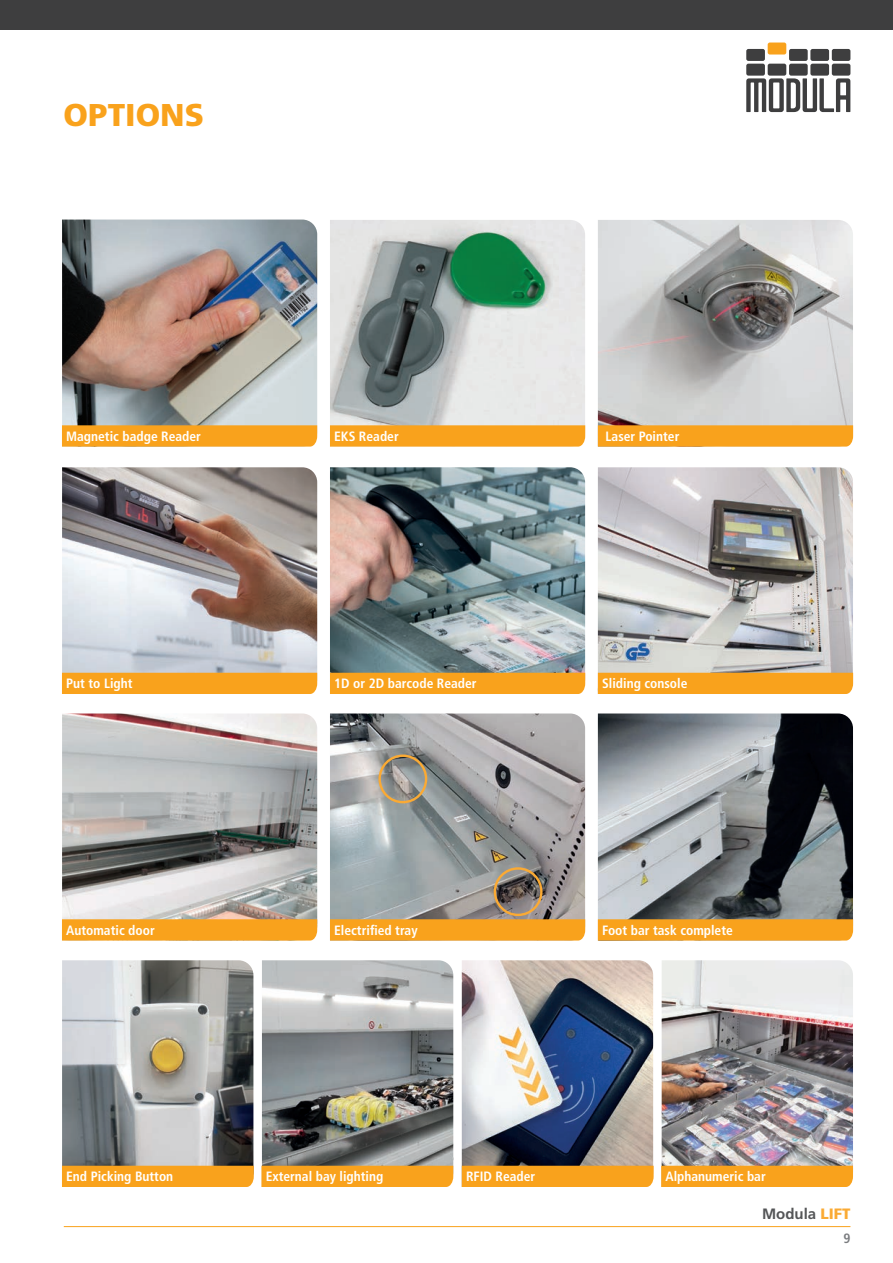
<style>
.page{position:relative;width:893px;height:1263px;background:#fff}
.page>*{position:absolute;margin:0;border:0;box-sizing:border-box;transform-origin:0 0}
.t1{font:900 31.5px "Frutiger LT Std";color:#f9a21c}
.t2{font:700 15px "Frutiger LT Std";color:#545557}
.t3{font:700 condensed 13.5px "Frutiger LT Std";color:#fff}
.t4{font:700 condensed 13.5px "Frutiger LT Std";color:#7a7c7f}
.s1{font-weight:900;color:#faaa34}
</style>
<div class="page">
<div style="left:0;top:0;width:893px;height:30px;background:#3e3e3f"></div>
<div style="left:746px;top:49px;width:19px;height:12px;background:#3e3e3f;border-radius:2px"></div>
<div style="left:768px;top:43px;width:18px;height:12px;background:#f9a21c;border-radius:2px"></div>
<div style="left:789px;top:49px;width:19px;height:12px;background:#3e3e3f;border-radius:2px"></div>
<div style="left:810px;top:49px;width:19px;height:12px;background:#3e3e3f;border-radius:2px"></div>
<div style="left:832px;top:49px;width:18px;height:12px;background:#3e3e3f;border-radius:2px"></div>
<div style="left:746px;top:64px;width:19px;height:12px;background:#3e3e3f;border-radius:2px"></div>
<div style="left:768px;top:64px;width:18px;height:12px;background:#3e3e3f;border-radius:2px"></div>
<div style="left:789px;top:64px;width:19px;height:12px;background:#3e3e3f;border-radius:2px"></div>
<div style="left:810px;top:64px;width:19px;height:12px;background:#3e3e3f;border-radius:2px"></div>
<div style="left:832px;top:64px;width:18px;height:12px;background:#3e3e3f;border-radius:2px"></div>
<svg style="left:746px;top:78px;width:104px;height:34px"></svg>
<hr style="left:64px;top:1226px;width:786px;height:1px;background:#f9a21c">
<img style="left:330px;top:467px;width:255px;height:206px">
<img style="left:598px;top:467px;width:255px;height:206px">
<img style="left:62px;top:960px;width:191px;height:206px">
<img style="left:262px;top:960px;width:191px;height:206px">
<img style="left:462px;top:960px;width:191px;height:206px">
<img style="left:662px;top:960px;width:191px;height:206px">
<img style="left:62px;top:713px;width:255px;height:206px">
<img style="left:330px;top:713px;width:255px;height:206px">
<img style="left:598px;top:713px;width:255px;height:206px">
<div style="left:378px;top:754px;width:49px;height:49px;border:2px solid #faaa34;border-radius:50%"></div>
<div style="left:494px;top:867px;width:48px;height:49px;border:2px solid #faaa34;border-radius:50%"></div>
<img style="left:62px;top:220px;width:255px;height:205px">
<img style="left:330px;top:220px;width:255px;height:205px">
<img style="left:598px;top:220px;width:255px;height:205px">
<img style="left:62px;top:467px;width:255px;height:206px">
<svg style="left:62px;top:425px;width:255px;height:22px;background:#f7a322"></svg>
<div style="left:62px;top:673px;width:255px;height:21px;background:#f9a21c"></div>
<div style="left:62px;top:919px;width:255px;height:21px;background:#f9a21c"></div>
<div style="left:62px;top:1166px;width:192px;height:21px;background:#f9a21c"></div>
<div style="left:261px;top:1166px;width:192px;height:21px;background:#f9a21c"></div>
<div style="left:462px;top:1166px;width:192px;height:21px;background:#f9a21c"></div>
<div style="left:661px;top:1166px;width:192px;height:21px;background:#f9a21c"></div>
<svg style="left:330px;top:425px;width:255px;height:22px;background:#f8a423"></svg>
<div style="left:330px;top:673px;width:255px;height:21px;background:#f9a21c"></div>
<div style="left:330px;top:919px;width:255px;height:21px;background:#f9a21c"></div>
<svg style="left:598px;top:425px;width:255px;height:22px;background:#f7a322"></svg>
<div style="left:598px;top:673px;width:255px;height:21px;background:#f9a21c"></div>
<div style="left:598px;top:919px;width:255px;height:21px;background:#f9a21c"></div>
<h1 class="t1" style="left:64px;top:96px;width:142px">OPTIONS</h1>
<p class="t3" style="left:66px;top:428px;width:136px">Magnetic badge Reader</p>
<p class="t3" style="left:334px;top:428px;width:66px">EKS Reader</p>
<p class="t3" style="left:606px;top:428px;width:75px">Laser Pointer</p>
<p class="t3" style="left:66px;top:676px;width:68px">Put to Light</p>
<p class="t3" style="left:334px;top:676px;width:144px">1D or 2D barcode Reader</p>
<p class="t3" style="left:602px;top:676px;width:87px">Sliding console</p>
<p class="t3" style="left:66px;top:922px;width:90px">Automatic door</p>
<p class="t3" style="left:334px;top:922px;width:85px">Electrified tray</p>
<p class="t3" style="left:602px;top:922px;width:132px">Foot bar task complete</p>
<p class="t3" style="left:66px;top:1169px;width:109px">End Picking Button</p>
<p class="t3" style="left:266px;top:1169px;width:119px">External bay lighting</p>
<p class="t3" style="left:466px;top:1169px;width:71px">RFID Reader</p>
<p class="t3" style="left:665px;top:1169px;width:102px">Alphanumeric bar</p>
<p class="t2" style="left:762px;top:1205px;width:90px">Modula <span class="s1">LIFT</span></p>
<p class="t4" style="left:843px;top:1230px;width:9px">9</p>
</div>
